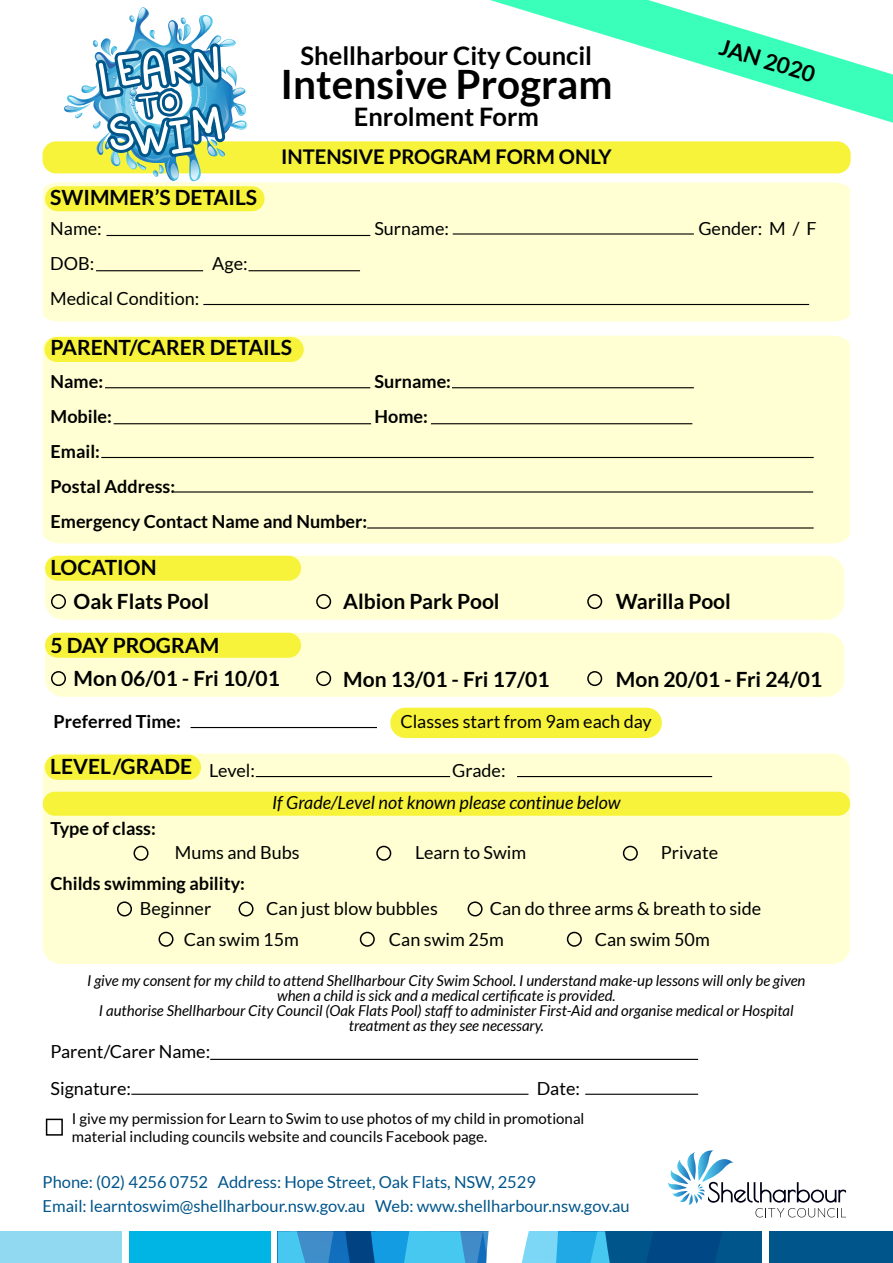
<style>
.page{position:relative;width:893px;height:1263px;background:#fff}
.page>*{position:absolute;margin:0;border:0;box-sizing:border-box;transform-origin:0 0}
.t1{font:45.15px/59.8px "KB Cloudy Day";color:#fff}
.t2{font:700 40.5px "Lato";color:#000}
.t3{font:700 25.5px "Lato";color:#000}
.t4{font:700 22.5px "Lato";color:#000}
.t5{font:700 21px "Lato";color:#000}
.t6{font:700 20.25px "Lato";color:#000}
.t7{font:18px/31px "Lato";color:#000}
.t8{font:700 18px/35.1px "Lato";color:#000}
.t9{font:italic 18px "Lato";color:#000}
.t10{font:16.5px/24px "Lato";color:#00558b}
.t11{font:italic 15px/15px "Lato";color:#000;text-align:center}
.t12{font:15px/18px "Lato";color:#000}
</style>
<div class="page">
<div style="left:45px;top:633px;width:799px;height:64px;background:#ffffd3;border-radius:18px"></div>
<div style="left:45px;top:556px;width:799px;height:64px;background:#ffffd3;border-radius:18px"></div>
<div style="left:43px;top:754px;width:807px;height:210px;background:#ffffd3;border-radius:18px"></div>
<div style="left:43px;top:141px;width:808px;height:32px;background:#f7f33a;border-radius:14px"></div>
<hr style="left:210px;top:1059px;width:488px;height:1px;background:#000">
<hr style="left:131px;top:1094px;width:397px;height:1px;background:#000">
<hr style="left:585px;top:1094px;width:113px;height:1px;background:#000">
<div style="left:51px;top:594px;width:15px;height:15px;border:2px solid #000;border-radius:50%"></div>
<div style="left:316px;top:594px;width:15px;height:15px;border:2px solid #000;border-radius:50%"></div>
<div style="left:587px;top:594px;width:15px;height:15px;border:2px solid #000;border-radius:50%"></div>
<div style="left:51px;top:671px;width:15px;height:15px;border:2px solid #000;border-radius:50%"></div>
<div style="left:316px;top:671px;width:15px;height:15px;border:2px solid #000;border-radius:50%"></div>
<div style="left:587px;top:671px;width:15px;height:15px;border:2px solid #000;border-radius:50%"></div>
<div style="left:117px;top:901px;width:15px;height:15px;border:2px solid #000;border-radius:50%"></div>
<div style="left:238px;top:901px;width:16px;height:15px;border:2px solid #000;border-radius:50%"></div>
<div style="left:158px;top:932px;width:16px;height:15px;border:2px solid #000;border-radius:50%"></div>
<div style="left:360px;top:932px;width:15px;height:15px;border:2px solid #000;border-radius:50%"></div>
<div style="left:567px;top:932px;width:15px;height:15px;border:2px solid #000;border-radius:50%"></div>
<div style="left:467px;top:901px;width:16px;height:15px;border:2px solid #000;border-radius:50%"></div>
<div style="left:133px;top:846px;width:16px;height:15px;border:2px solid #000;border-radius:50%"></div>
<div style="left:376px;top:846px;width:15px;height:15px;border:2px solid #000;border-radius:50%"></div>
<div style="left:623px;top:846px;width:15px;height:15px;border:2px solid #000;border-radius:50%"></div>
<hr style="left:190px;top:727px;width:187px;height:1px;background:#000">
<div style="left:43px;top:336px;width:807px;height:207px;background:#ffffd3"></div>
<div style="left:43px;top:183px;width:807px;height:138px;background:#ffffd3"></div>
<hr style="left:106px;top:235px;width:264px;height:1px;background:#000">
<hr style="left:453px;top:233px;width:241px;height:2px;background:#000">
<hr style="left:203px;top:304px;width:606px;height:1px;background:#000">
<hr style="left:105px;top:387px;width:265px;height:1px;background:#000">
<hr style="left:452px;top:387px;width:242px;height:1px;background:#000">
<hr style="left:114px;top:423px;width:257px;height:1px;background:#000">
<hr style="left:431px;top:423px;width:261px;height:1px;background:#000">
<hr style="left:101px;top:457px;width:713px;height:1px;background:#000">
<hr style="left:96px;top:270px;width:107px;height:1px;background:#000">
<hr style="left:248px;top:270px;width:112px;height:1px;background:#000">
<hr style="left:174px;top:491px;width:639px;height:2px;background:#000">
<hr style="left:367px;top:527px;width:447px;height:2px;background:#000">
<div style="left:278px;top:1231px;width:484px;height:32px;background:#00558b"></div>
<svg style="left:646px;top:1231px;width:76px;height:32px"></svg>
<svg style="left:278px;top:1231px;width:332px;height:32px"></svg>
<div style="left:769px;top:1231px;width:124px;height:32px;background:#00558b"></div>
<div style="left:0;top:1231px;width:122px;height:32px;background:#90d9f1"></div>
<div style="left:129px;top:1231px;width:142px;height:32px;background:#00b4e3"></div>
<svg style="left:668px;top:1150px;width:178px;height:67px"></svg>
<div style="left:46px;top:1119px;width:17px;height:17px;border:2px solid #000"></div>
<div style="left:43px;top:792px;width:807px;height:24px;background:#f7f33a;border-radius:12px"></div>
<hr style="left:256px;top:776px;width:194px;height:1px;background:#000">
<hr style="left:517px;top:776px;width:195px;height:1px;background:#000">
<svg style="left:342px;top:0;width:551px;height:186px"></svg>
<div style="left:45px;top:186px;width:220px;height:25px;background:#f7f33a;border-radius:12px"></div>
<div style="left:44px;top:337px;width:260px;height:25px;background:#f7f33a;border-radius:12px"></div>
<div style="left:45px;top:556px;width:256px;height:25px;background:#f7f33a;border-radius:12px"></div>
<div style="left:45px;top:633px;width:256px;height:25px;background:#f7f33a;border-radius:12px"></div>
<div style="left:45px;top:755px;width:156px;height:25px;background:#f7f33a;border-radius:13px"></div>
<div style="left:390px;top:708px;width:272px;height:30px;background:#f7f33a;border-radius:15px"></div>
<svg style="left:63px;top:7px;width:189px;height:180px"></svg>
<h1 class="t1" style="left:95px;top:49px;width:129px;rotate:-7deg">LEARN<br>S</h1>
<h3 class="t3" style="left:301px;top:41px;width:293px">Shellharbour City Council</h3>
<h2 class="t2" style="left:280px;top:61px;width:334px">Intensive Program</h2>
<h3 class="t3" style="left:354px;top:103px;width:187px">Enrolment Form</h3>
<h3 class="t6" style="left:281px;top:145px;width:332px">INTENSIVE PROGRAM FORM ONLY</h3>
<h3 class="t4" style="left:724px;top:34px;width:100px;rotate:17deg">JAN 2020</h3>
<h3 class="t5" style="left:50px;top:186px;width:208px">SWIMMER’S DETAILS</h3>
<p class="t7" style="left:50px;top:212px;width:53px">Name:</p>
<p class="t7" style="left:374px;top:212px;width:76px">Surname:</p>
<p class="t7" style="left:698px;top:212px;width:120px">Gender: M / F</p>
<p class="t7" style="left:50px;top:248px;width:46px">DOB:</p>
<p class="t7" style="left:212px;top:248px;width:37px">Age:</p>
<p class="t7" style="left:50px;top:283px;width:151px">Medical Condition:</p>
<h3 class="t5" style="left:51px;top:336px;width:243px">PARENT/CARER DETAILS</h3>
<p class="t8" style="left:51px;top:363px;width:54px">Name:</p>
<p class="t8" style="left:375px;top:363px;width:78px">Surname:</p>
<p class="t8" style="left:51px;top:398px;width:63px">Mobile:</p>
<p class="t8" style="left:375px;top:398px;width:55px">Home:</p>
<p class="t8" style="left:51px;top:433px;width:318px">Email:<br>Postal Address:<br>Emergency Contact Name and Number:</p>
<h3 class="t5" style="left:51px;top:556px;width:107px">LOCATION</h3>
<h3 class="t5" style="left:74px;top:590px;width:137px">Oak Flats Pool</h3>
<h3 class="t5" style="left:343px;top:590px;width:158px">Albion Park Pool</h3>
<h3 class="t5" style="left:616px;top:590px;width:116px">Warilla Pool</h3>
<h3 class="t5" style="left:51px;top:633px;width:170px">5 DAY PROGRAM</h3>
<h3 class="t5" style="left:74px;top:667px;width:208px">Mon 06/01 - Fri 10/01</h3>
<p class="t8" style="left:54px;top:703px;width:129px">Preferred Time:</p>
<h3 class="t5" style="left:343px;top:667px;width:208px">Mon 13/01 - Fri 17/01</h3>
<h3 class="t5" style="left:616px;top:667px;width:208px">Mon 20/01 - Fri 24/01</h3>
<p class="t7" style="left:400px;top:705px;width:253px">Classes start from 9am each day</p>
<h3 class="t5" style="left:50px;top:754px;width:143px">LEVEL/GRADE</h3>
<p class="t7" style="left:209px;top:755px;width:47px">Level:</p>
<p class="t7" style="left:452px;top:755px;width:55px">Grade:</p>
<p class="t9" style="left:272px;top:792px;width:350px">If Grade/Level not known please continue below</p>
<p class="t8" style="left:51px;top:811px;width:107px">Type of class:</p>
<p class="t8" style="left:51px;top:866px;width:196px">Childs swimming ability:</p>
<p class="t7" style="left:175px;top:837px;width:126px">Mums and Bubs</p>
<p class="t7" style="left:415px;top:837px;width:113px">Learn to Swim</p>
<p class="t7" style="left:661px;top:837px;width:59px">Private</p>
<p class="t7" style="left:266px;top:893px;width:173px">Can just blow bubbles</p>
<p class="t7" style="left:389px;top:893px;width:374px;text-indent:101px">Can do three arms &amp; breath to side<br>Can swim 25m</p>
<p class="t7" style="left:184px;top:893px;width:117px;text-indent:-44px">Beginner<br>Can swim 15m</p>
<p class="t7" style="left:595px;top:924px;width:117px">Can swim 50m</p>
<p class="t11" style="left:87px;top:974px;width:720px">I give my consent for my child to attend Shellharbour City Swim School. I understand make-up lessons will only be given when a child is sick and a medical certificate is provided.<br>I authorise Shellharbour City Council (Oak Flats Pool) staff to administer First-Aid and organise medical or Hospital treatment as they see necessary.</p>
<p class="t7" style="left:51px;top:1033px;width:161px;line-height:36.6px">Parent/Carer Name:<br>Signature:</p>
<p class="t7" style="left:537px;top:1072px;width:45px">Date:</p>
<p class="t12" style="left:72px;top:1110px;width:514px">I give my permission for Learn to Swim to use photos of my child in promotional material including councils website and councils Facebook page.</p>
<p class="t10" style="left:43px;top:1170px;width:589px">Phone: (02) 4256 0752 Address: Hope Street, Oak Flats, NSW, 2529<br>Email: learntoswim@shellharbour.nsw.gov.au Web: www.shellharbour.nsw.gov.au</p>
</div>
